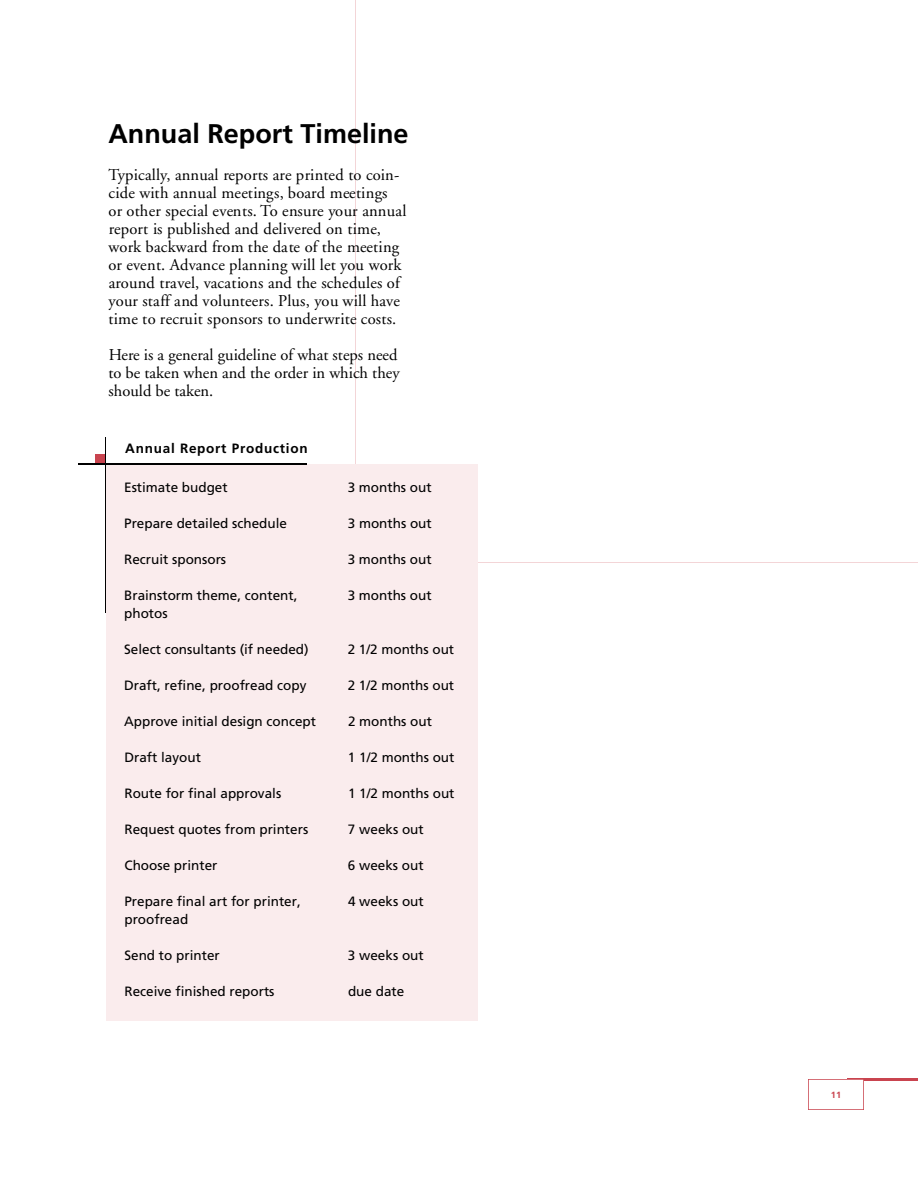
<style>
.page{position:relative;width:918px;height:1188px;background:#fff}
.page>*{position:absolute;margin:0;border:0;box-sizing:border-box;transform-origin:0 0}
.t1{font:700 27px "Frutiger";color:#000}
.t2{font:16.5px/18px "Adobe Garamond";color:#000}
.t3{font:13.5px "Frutiger";color:#000}
.t4{font:700 13.5px "Frutiger";letter-spacing:.055em;color:#000}
.t5{font:700 9px "Frutiger";color:#c9444f}
</style>
<div class="page">
<hr style="left:848px;top:1078px;width:70px;height:3px;background:#c9444f">
<img style="left:809px;top:1079px;width:54px;height:31px">
<div style="left:106px;top:464px;width:372px;height:557px;background:#faeced"></div>
<div style="left:95px;top:454px;width:11px;height:11px;background:#c9444f"></div>
<hr style="left:78px;top:464px;width:229px;height:1px;background:#000">
<hr style="left:105px;top:438px;width:1px;height:175px;background:#000">
<h1 class="t1" style="left:108px;top:123px;width:302px">Annual Report Timeline</h1>
<p class="t2" style="left:108px;top:167px;width:300px">Ty p i c a l l y, annual re p o rts are printed to coin&shy;cide with annual meetings, board meetings<br>or other special events. To ensure your annual re p o rt is published and delive red on time,<br>w o rk backward from the date of the meeting or event. Ad vance planning will let you work a round travel, vacations and the schedules of your staff and volunteers. Plus, you will have time to re c ruit sponsors to underwrite costs.</p>
<p class="t2" style="left:108px;top:347px;width:293px">Here is a general guideline of what steps need to be taken when and the order in which they should be taken.</p>
<p class="t4" style="left:125px;top:443px;width:184px">Annual Report Production</p>
<p class="t3" style="left:124px;top:482px;width:105px">Estimate budget</p>
<p class="t3" style="left:348px;top:482px;width:86px">3 months out</p>
<p class="t3" style="left:124px;top:518px;width:164px">Prepare detailed schedule</p>
<p class="t3" style="left:348px;top:518px;width:86px">3 months out</p>
<p class="t3" style="left:124px;top:554px;width:104px">Recruit sponsors</p>
<p class="t3" style="left:348px;top:554px;width:86px">3 months out</p>
<p class="t3" style="left:124px;top:590px;width:175px">Brainstorm theme, content,</p>
<p class="t3" style="left:348px;top:590px;width:86px">3 months out</p>
<p class="t3" style="left:124px;top:608px;width:45px">photos</p>
<p class="t3" style="left:124px;top:644px;width:186px">Select consultants (if needed)</p>
<p class="t3" style="left:348px;top:644px;width:108px">2 1/2 months out</p>
<p class="t3" style="left:124px;top:680px;width:184px">Draft, refine, proofread copy</p>
<p class="t3" style="left:348px;top:680px;width:108px">2 1/2 months out</p>
<p class="t3" style="left:124px;top:716px;width:194px">Approve initial design concept</p>
<p class="t3" style="left:348px;top:716px;width:86px">2 months out</p>
<p class="t3" style="left:124px;top:752px;width:78px">Draft layout</p>
<p class="t3" style="left:348px;top:752px;width:108px">1 1/2 months out</p>
<p class="t3" style="left:124px;top:788px;width:158px">Route for final approvals</p>
<p class="t3" style="left:348px;top:788px;width:108px">1 1/2 months out</p>
<p class="t3" style="left:124px;top:824px;width:185px">Request quotes from printers</p>
<p class="t3" style="left:348px;top:824px;width:77px">7 weeks out</p>
<p class="t3" style="left:124px;top:860px;width:95px">Choose printer</p>
<p class="t3" style="left:348px;top:860px;width:77px">6 weeks out</p>
<p class="t3" style="left:124px;top:896px;width:178px">Prepare final art for printer,</p>
<p class="t3" style="left:348px;top:896px;width:77px">4 weeks out</p>
<p class="t3" style="left:124px;top:914px;width:65px">proofread</p>
<p class="t3" style="left:124px;top:950px;width:97px">Send to printer</p>
<p class="t3" style="left:348px;top:950px;width:77px">3 weeks out</p>
<p class="t3" style="left:124px;top:986px;width:152px">Receive finished reports</p>
<p class="t3" style="left:348px;top:986px;width:58px">due date</p>
<p class="t5" style="left:831px;top:1091px;width:12px">1 1</p>
</div>
